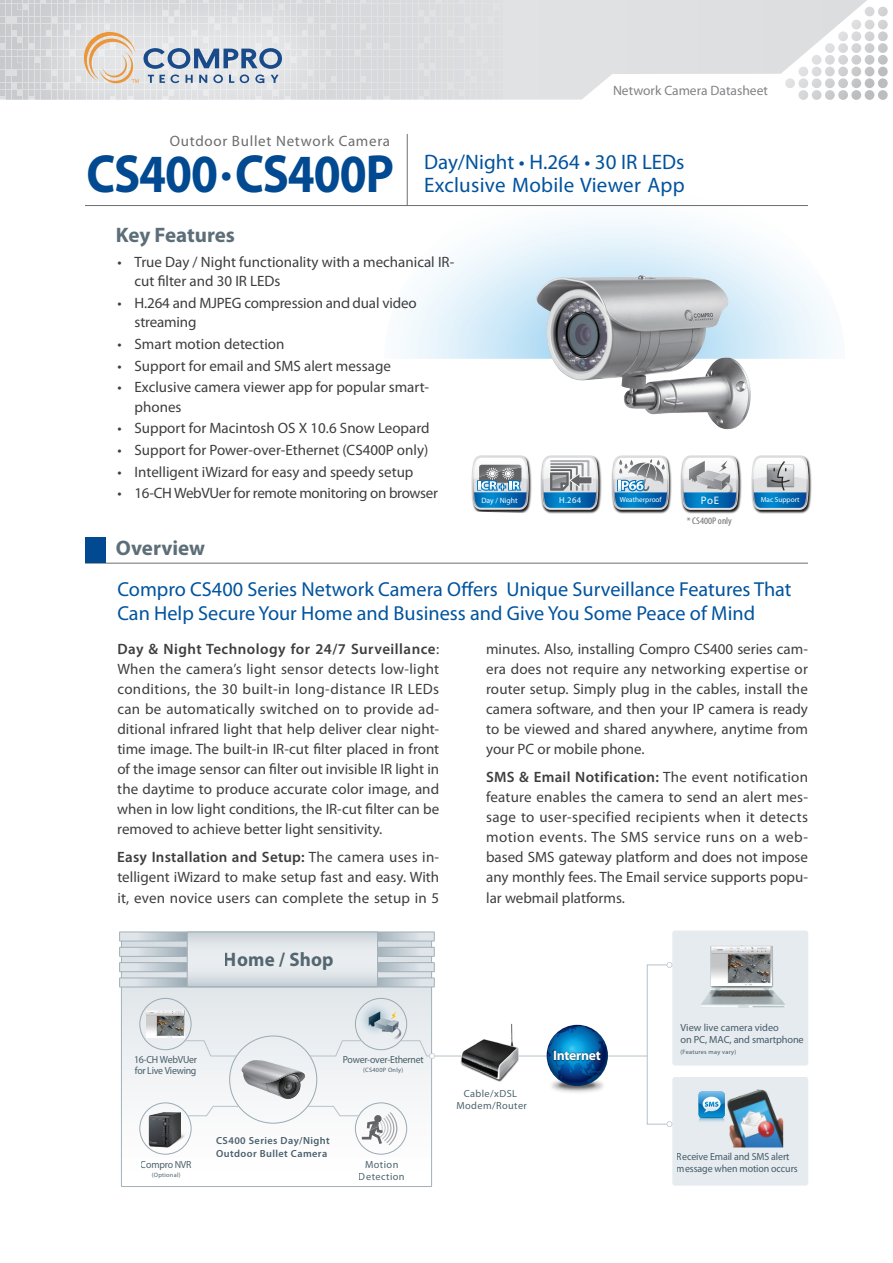
<style>
.page{position:relative;width:893px;height:1263px;background:#fff}
.page>*{position:absolute;margin:0;border:0;box-sizing:border-box;transform-origin:0 0}
.t1{font:700 54px "Myriad Pro";letter-spacing:-.02em;color:#014990;scale:.9 1}
.t2{font:21px/22.8px "Myriad Pro";letter-spacing:.01em;color:#01539e}
.t3{font:700 21px "Myriad Pro";color:#5c6f78}
.t4{font:20.25px/24.8px "Myriad Pro";color:#01539e}
.t5{font:700 19.5px "Myriad Pro";letter-spacing:.01em;color:#5c6f78}
.t6{font:15px/20px "Myriad Pro";color:#3e3e3f;text-align:justify}
.t7{font:15px "Myriad Pro";letter-spacing:-.02em;color:#3e3e3f}
.t8{font:15px "Myriad Pro";letter-spacing:.05em;color:#6c6d70}
.t9{font:700 13.8px "Myriad";letter-spacing:-.02em;color:#fff}
.t10{font:13.5px "Myriad Pro";color:#808285}
.t11{font:10.8px "Myriad";color:#fff}
.t12{font:10.35px/10.8px "Myriad Pro";letter-spacing:-.01em;color:#4d636e;scale:.95 1}
.t13{font:10.35px/12.5px "Myriad Pro";letter-spacing:-.01em;color:#4d636e;scale:.96 1}
.t14{font:10.35px/12.5px "Myriad Pro";letter-spacing:-.01em;color:#4d636e}
.t15{font:600 10.35px/12.5px "Myriad Pro";letter-spacing:.04em;color:#4d636e}
.t16{font:10.35px/12.5px "Myriad Pro";letter-spacing:.04em;color:#4d636e;text-align:center}
.t17{font:condensed 9.6px "Myriad Pro";color:#6c6d70;scale:1.09 1}
.t18{font:8.55px "Myriad";color:#fff}
.t19{font:7.65px "Myriad";color:#fff}
.t20{font:7.2px "Myriad";color:#fff}
.t21{font:6.3px "Myriad Pro";letter-spacing:.04em;color:#4d636e}
.s1{font-size:33px}
.s2{font-weight:600}
</style>
<div class="page">
<svg style="left:505px;top:0;width:379px;height:100px"></svg>
<svg style="left:785px;top:7px;width:103px;height:93px"></svg>
<svg style="left:0;top:0;width:505px;height:100px;background:#d7d8db"></svg>
<svg style="left:123px;top:987px;width:307px;height:168px"></svg>
<img style="left:148px;top:1109px;width:40px;height:40px">
<hr style="left:432px;top:1056px;width:215px;height:1px;background:#b5c3cb">
<svg style="left:647px;top:962px;width:25px;height:165px"></svg>
<img style="left:455px;top:1023px;width:66px;height:59px">
<div style="left:672px;top:930px;width:136px;height:135px;background:#e6ebef;border-radius:3px"></div>
<div style="left:672px;top:1077px;width:136px;height:108px;background:#e6ebef;border-radius:3px"></div>
<img style="left:527px;top:1049px;width:101px;height:44px">
<svg style="left:547px;top:1025px;width:61px;height:61px"></svg>
<svg style="left:569px;top:1068px;width:3px;height:5px"></svg>
<svg style="left:547px;top:1026px;width:35px;height:27px"></svg>
<svg style="left:587px;top:1065px;width:15px;height:17px"></svg>
<img style="left:551px;top:1046px;width:52px;height:19px">
<svg style="left:120px;top:932px;width:314px;height:55px;background:#d5dce0"></svg>
<div style="left:187px;top:932px;width:191px;height:55px;border:1px solid #a2b1ba"></div>
<div style="left:139px;top:998px;width:52px;height:52px;border:1px solid #9aaab3;border-radius:50%"></div>
<div style="left:139px;top:1102px;width:52px;height:52px;border:1px solid #9aaab3;border-radius:50%"></div>
<svg style="left:183px;top:1001px;width:252px;height:144px"></svg>
<img style="left:727px;top:1089px;width:56px;height:58px">
<img style="left:727px;top:1116px;width:4px;height:3px">
<svg style="left:699px;top:1091px;width:26px;height:31px"></svg>
<img style="left:147px;top:1010px;width:37px;height:28px">
<img style="left:701px;top:945px;width:85px;height:63px">
<img style="left:712px;top:947px;width:60px;height:39px">
<img style="left:475px;top:461px;width:57px;height:52px">
<svg style="left:471px;top:455px;width:58px;height:55px"></svg>
<img style="left:680px;top:462px;width:62px;height:52px">
<svg style="left:681px;top:455px;width:58px;height:55px"></svg>
<img style="left:755px;top:461px;width:57px;height:53px">
<svg style="left:751px;top:455px;width:58px;height:55px"></svg>
<img style="left:764px;top:460px;width:32px;height:32px">
<img style="left:540px;top:462px;width:62px;height:52px">
<svg style="left:541px;top:455px;width:58px;height:55px"></svg>
<img style="left:611px;top:465px;width:61px;height:49px">
<svg style="left:612px;top:455px;width:58px;height:55px"></svg>
<hr style="left:85px;top:563px;width:723px;height:1px;background:#6c6d70">
<div style="left:85px;top:537px;width:21px;height:26px;background:#014990"></div>
<img style="left:536px;top:275px;width:240px;height:155px">
<hr style="left:407px;top:134px;width:1px;height:72px;background:#6c6d70">
<hr style="left:85px;top:205px;width:723px;height:1px;background:#6c6d70">
<p class="t10" style="left:613px;top:82px;width:156px">Network Camera Datasheet</p>
<p class="t8" style="left:170px;top:132px;width:222px">Outdoor Bullet Network Camera</p>
<h1 class="t1" style="left:87px;top:139px;width:343px">CS400<span class="s1">•</span>CS400P</h1>
<h2 class="t2" style="left:424px;top:151px;width:262px">Day/Night • H.264 • 30 IR LEDs<br>Exclusive Mobile Viewer App</h2>
<h2 class="t3" style="left:116px;top:221px;width:121px">Key Features</h2>
<p class="t6" style="left:135px;top:252px;width:321px;line-height:19.5px;text-indent:-17px">• True Day / Night functionality with a mechanical IR&shy;cut filter and 30 IR LEDs</p>
<p class="t6" style="left:135px;top:293px;width:284px;line-height:19.5px;text-indent:-17px">• H.264 and MJPEG compression and dual video streaming</p>
<p class="t6" style="left:118px;top:334px;width:168px">• Smart motion detection</p>
<p class="t6" style="left:118px;top:355px;width:275px">• Support for email and SMS alert message</p>
<p class="t6" style="left:135px;top:377px;width:296px;line-height:19.5px;text-indent:-17px">• Exclusive camera viewer app for popular smart&shy;phones</p>
<p class="t6" style="left:118px;top:418px;width:314px">• Support for Macintosh OS X 10.6 Snow Leopard</p>
<p class="t6" style="left:118px;top:440px;width:312px">• Support for Power-over-Ethernet (CS400P only)</p>
<p class="t6" style="left:118px;top:461px;width:297px">• Intelligent iWizard for easy and speedy setup</p>
<p class="t7" style="left:118px;top:484px;width:322px">• 16-CH WebVUer for remote monitoring on browser</p>
<h2 class="t3" style="left:116px;top:534px;width:91px">Overview</h2>
<p class="t19" style="left:481px;top:497px;width:38px">Day / Night</p>
<p class="t18" style="left:559px;top:496px;width:23px">H.264</p>
<p class="t20" style="left:620px;top:496px;width:43px">Weatherproof</p>
<p class="t11" style="left:701px;top:495px;width:20px">PoE</p>
<p class="t20" style="left:761px;top:496px;width:41px">Mac Support</p>
<p class="t17" style="left:687px;top:515px;width:43px">* CS400P only</p>
<h3 class="t4" style="left:117px;top:576px;width:676px">Compro CS400 Series Network Camera Offers Unique Surveillance Features That<br>Can Help Secure Your Home and Business and Give You Some Peace of Mind</h3>
<p class="t6" style="left:117px;top:638px;width:323px"><span class="s2">Day &amp; Night Technology for 24/7 Surveillance</span>:<br>When the camera’s light sensor detects low-light conditions, the 30 built-in long-distance IR LEDs can be automatically switched on to provide ad&shy;ditional infrared light that help deliver clear night&shy;time image. The built-in IR-cut filter placed in front of the image sensor can filter out invisible IR light in the daytime to produce accurate color image, and when in low light conditions, the IR-cut filter can be removed to achieve better light sensitivity.</p>
<p class="t6" style="left:117px;top:847px;width:323px"><span class="s2">Easy Installation and Setup:</span> The camera uses in&shy;telligent iWizard to make setup fast and easy. With it, even novice users can complete the setup in 5</p>
<p class="t6" style="left:486px;top:638px;width:323px">minutes. Also, installing Compro CS400 series cam&shy;era does not require any networking expertise or router setup. Simply plug in the cables, install the camera software, and then your IP camera is ready to be viewed and shared anywhere, anytime from your PC or mobile phone.</p>
<p class="t6" style="left:486px;top:767px;width:323px"><span class="s2">SMS &amp; Email Notification:</span> The event notification feature enables the camera to send an alert mes&shy;sage to user-specified recipients when it detects motion events. The SMS service runs on a web&shy;based SMS gateway platform and does not impose any monthly fees. The Email service supports popu&shy;lar webmail platforms.</p>
<h3 class="t5" style="left:224px;top:946px;width:111px">Home / Shop</h3>
<p class="t12" style="left:134px;top:1054px;width:68px">16-CH WebVUer for Live Viewing</p>
<p class="t12" style="left:343px;top:1054px;width:87px">Power-over-Ethernet</p>
<p class="t21" style="left:363px;top:1066px;width:41px">(CS400P Only)</p>
<p class="t12" style="left:141px;top:1159px;width:55px">Compro NVR</p>
<p class="t21" style="left:152px;top:1171px;width:30px">(Optional)</p>
<p class="t15" style="left:216px;top:1134px;width:115px">CS400 Series Day/Night<br>Outdoor Bullet Camera</p>
<p class="t16" style="left:359px;top:1158px;width:47px">Motion<br>Detection</p>
<p class="t16" style="left:456px;top:1087px;width:72px">Cable/xDSL<br>Modem/Router</p>
<p class="t9" style="left:553px;top:1048px;width:49px">Internet</p>
<p class="t14" style="left:680px;top:1021px;width:125px">View live camera video<br>on PC, MAC, and smartphone</p>
<p class="t21" style="left:680px;top:1048px;width:57px">(Features may vary)</p>
<p class="t13" style="left:677px;top:1150px;width:127px">Receive Email and SMS alert message when motion occurs</p>
</div>
